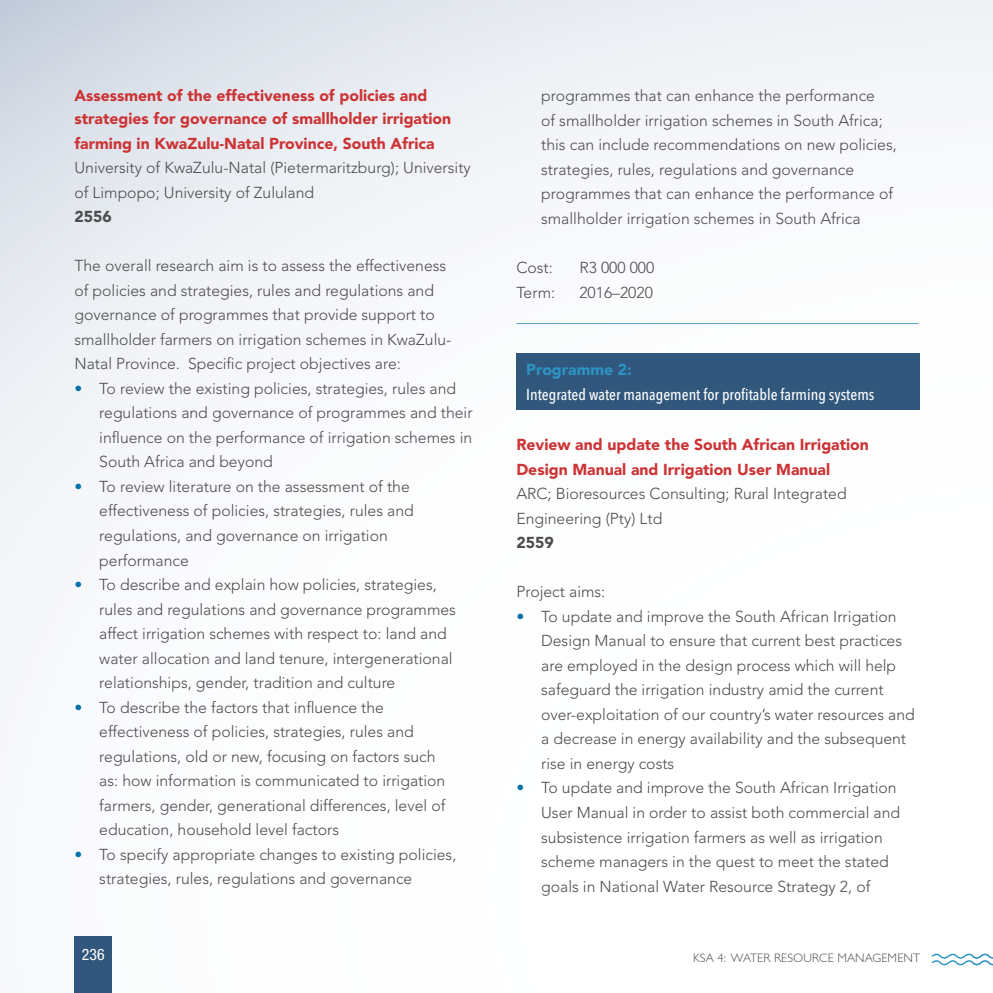
<style>
.page{position:relative;width:993px;height:993px;background:#fff}
.page>*{position:absolute;margin:0;border:0;box-sizing:border-box;transform-origin:0 0}
.t1{font:300 15.75px/24.5px "Avenir LT Std";color:#4d4d4f}
.t2{font:900 15.75px/22.8px "Avenir LT Std";color:#cc3335}
.t3{font:500 condensed 15.75px "Avenir Next LT Pro";color:#fff}
.t4{font:900 15.75px "Avenir LT Std";color:#2c93c3}
.t5{font:900 15.75px "Avenir LT Std";color:#4d4d4f}
.t6{font:condensed 15.75px "Helvetica Neue LT Std";color:#fff}
.t7{font:300 12.25px "Gill Sans";letter-spacing:.01em;color:#4d4d4f}
.s1{color:#0072a9}
</style>
<div class="page">
<img style="left:0;top:0;width:992px;height:624px">
<div style="left:74px;top:935px;width:38px;height:57px;background:#31577c"></div>
<svg style="left:931px;top:953px;width:61px;height:13px"></svg>
<hr style="left:516px;top:323px;width:402px;height:1px;background:#529fca">
<div style="left:516px;top:353px;width:403px;height:56px;background:#31577c"></div>
<p class="t2" style="left:74px;top:84px;width:378px">Assessment of the effectiveness of policies and strategies for governance of smallholder irrigation</p>
<p class="t2" style="left:74px;top:132px;width:361px">farming in KwaZulu-Natal Province, South Africa</p>
<p class="t1" style="left:74px;top:155px;width:398px">University of KwaZulu-Natal (Pietermaritzburg); University of Limpopo; University of Zululand</p>
<p class="t5" style="left:74px;top:207px;width:39px">2556</p>
<p class="t1" style="left:74px;top:253px;width:378px">The overall research aim is to assess the effectiveness of policies and strategies, rules and regulations and governance of programmes that provide support to smallholder farmers on irrigation schemes in KwaZulu-Natal Province. Specific project objectives are:</p>
<p class="t1" style="left:99px;top:376px;width:374px;text-indent:-25px"><span class="s1">•</span> To review the existing policies, strategies, rules and regulations and governance of programmes and their influence on the performance of irrigation schemes in South Africa and beyond</p>
<p class="t1" style="left:99px;top:474px;width:316px;text-indent:-25px"><span class="s1">•</span> To review literature on the assessment of the effectiveness of policies, strategies, rules and regulations, and governance on irrigation performance</p>
<p class="t1" style="left:99px;top:572px;width:358px;text-indent:-25px"><span class="s1">•</span> To describe and explain how policies, strategies, rules and regulations and governance programmes affect irrigation schemes with respect to: land and water allocation and land tenure, intergenerational relationships, gender, tradition and culture</p>
<p class="t1" style="left:99px;top:694px;width:347px;text-indent:-25px"><span class="s1">•</span> To describe the factors that influence the effectiveness of policies, strategies, rules and regulations, old or new, focusing on factors such as: how information is communicated to irrigation farmers, gender, generational differences, level of education, household level factors</p>
<p class="t1" style="left:99px;top:842px;width:358px;text-indent:-25px"><span class="s1">•</span> To specify appropriate changes to existing policies, strategies, rules, regulations and governance</p>
<p class="t1" style="left:541px;top:84px;width:357px">programmes that can enhance the performance<br>of smallholder irrigation schemes in South Africa; this can include recommendations on new policies, strategies, rules, regulations and governance programmes that can enhance the performance of smallholder irrigation schemes in South Africa</p>
<p class="t1" style="left:516px;top:255px;width:38px">Cost:</p>
<p class="t1" style="left:579px;top:255px;width:76px">R3 000 000</p>
<p class="t1" style="left:516px;top:280px;width:40px">Term:</p>
<p class="t1" style="left:579px;top:280px;width:75px">2016–2020</p>
<p class="t4" style="left:526px;top:360px;width:107px">Programme 2:</p>
<p class="t3" style="left:526px;top:384px;width:349px">Integrated water management for profitable farming systems</p>
<p class="t2" style="left:516px;top:432px;width:354px;line-height:24.5px">Review and update the South African Irrigation<br>Design Manual and Irrigation User Manual</p>
<p class="t1" style="left:516px;top:481px;width:332px">ARC; Bioresources Consulting; Rural Integrated<br>Engineering (Pty) Ltd</p>
<p class="t5" style="left:516px;top:533px;width:39px">2559</p>
<p class="t1" style="left:516px;top:579px;width:90px">Project aims:</p>
<p class="t1" style="left:541px;top:604px;width:375px;text-indent:-25px"><span class="s1">•</span> To update and improve the South African Irrigation Design Manual to ensure that current best practices are employed in the design process which will help safeguard the irrigation industry amid the current over-exploitation of our country’s water resources and a decrease in energy availability and the subsequent rise in energy costs</p>
<p class="t1" style="left:541px;top:775px;width:360px;text-indent:-25px"><span class="s1">•</span> To update and improve the South African Irrigation User Manual in order to assist both commercial and subsistence irrigation farmers as well as irrigation scheme managers in the quest to meet the stated goals in National Water Resource Strategy 2, of</p>
<p class="t6" style="left:82px;top:944px;width:24px">236</p>
<p class="t7" style="left:693px;top:950px;width:228px">KSA 4: WATER RESOURCE MANAGEMENT</p>
</div>
